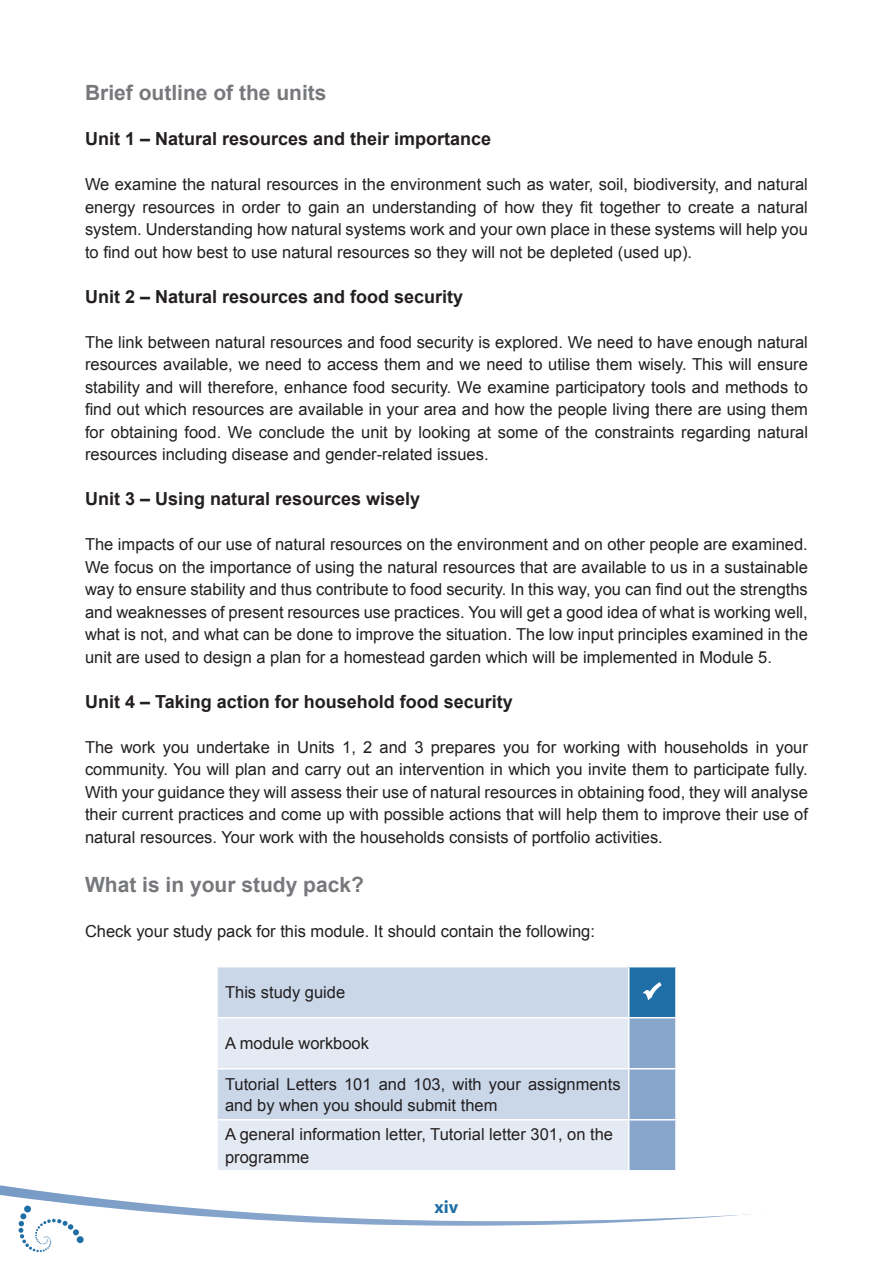
<style>
.page{position:relative;width:893px;height:1263px;background:#fff}
.page>*{position:absolute;margin:0;border:0;box-sizing:border-box;transform-origin:0 0}
.t1{font:700 21px "Arial";color:#76787b}
.t2{font:700 18px "Arial";color:#231f20}
.t3{font:700 18px "Myriad";color:#206ea6}
.t4{font:16.5px/22.5px "Arial";color:#231f20;text-align:justify}
</style>
<div class="page">
<div style="left:77px;top:1236px;width:7px;height:7px;background:#206ea6;border-radius:50%"></div>
<svg style="left:18px;top:1205px;width:61px;height:47px"></svg>
<div style="left:218px;top:967px;width:410px;height:50px;background:#c9d7e9"></div>
<div style="left:629px;top:967px;width:47px;height:51px;background:#206ea6"></div>
<svg style="left:218px;top:1018px;width:410px;height:152px;background:#dbe3ef"></svg>
<div style="left:629px;top:1018px;width:46px;height:152px;background:#88a5cc"></div>
<hr style="left:675px;top:967px;width:2px;height:50px;background:#fff">
<hr style="left:629px;top:1017px;width:48px;height:1px;background:#fff">
<hr style="left:216px;top:1068px;width:413px;height:1px;background:#fff">
<hr style="left:629px;top:1068px;width:48px;height:1px;background:#fff">
<hr style="left:216px;top:1119px;width:413px;height:1px;background:#fff">
<hr style="left:629px;top:1119px;width:48px;height:1px;background:#fff">
<svg style="left:642px;top:982px;width:20px;height:18px"></svg>
<p class="t1" style="left:85px;top:79px;width:243px">Brief outline of the units</p>
<p class="t2" style="left:85px;top:127px;width:408px">Unit 1 – Natural resources and their importance</p>
<p class="t4" style="left:85px;top:173px;width:724px">We examine the natural resources in the environment such as water, soil, biodiversity, and natural energy resources in order to gain an understanding of how they fit together to create a natural system. Understanding how natural systems work and your own place in these systems will help you to find out how best to use natural resources so they will not be depleted (used up).</p>
<p class="t2" style="left:85px;top:285px;width:380px">Unit 2 – Natural resources and food security</p>
<p class="t4" style="left:85px;top:331px;width:724px">The link between natural resources and food security is explored. We need to have enough natural resources available, we need to access them and we need to utilise them wisely. This will ensure stability and will therefore, enhance food security. We examine participatory tools and methods to find out which resources are available in your area and how the people living there are using them for obtaining food. We conclude the unit by looking at some of the constraints regarding natural resources including disease and gender-related issues.</p>
<p class="t2" style="left:85px;top:487px;width:337px">Unit 3 – Using natural resources wisely</p>
<p class="t4" style="left:85px;top:533px;width:724px">The impacts of our use of natural resources on the environment and on other people are examined.<br>We focus on the importance of using the natural resources that are available to us in a sustainable way to ensure stability and thus contribute to food security. In this way, you can find out the strengths and weaknesses of present resources use practices. You will get a good idea of what is working well, what is not, and what can be done to improve the situation. The low input principles examined in the unit are used to design a plan for a homestead garden which will be implemented in Module 5.</p>
<p class="t2" style="left:85px;top:690px;width:429px">Unit 4 – Taking action for household food security</p>
<p class="t4" style="left:85px;top:736px;width:724px">The work you undertake in Units 1, 2 and 3 prepares you for working with households in your community. You will plan and carry out an intervention in which you invite them to participate fully.<br>With your guidance they will assess their use of natural resources in obtaining food, they will analyse their current practices and come up with possible actions that will help them to improve their use of natural resources. Your work with the households consists of portfolio activities.</p>
<p class="t1" style="left:85px;top:871px;width:280px">What is in your study pack?</p>
<p class="t4" style="left:85px;top:920px;width:511px">Check your study pack for this module. It should contain the following:</p>
<p class="t4" style="left:225px;top:981px;width:122px">This study guide</p>
<p class="t4" style="left:225px;top:1032px;width:145px">A module workbook</p>
<p class="t4" style="left:225px;top:1074px;width:397px;line-height:21px">Tutorial Letters 101 and 103, with your assignments and by when you should submit them</p>
<p class="t4" style="left:225px;top:1123px;width:389px">A general information letter, Tutorial letter 301, on the programme</p>
<p class="t3" style="left:435px;top:1197px;width:25px">xiv</p>
</div>
